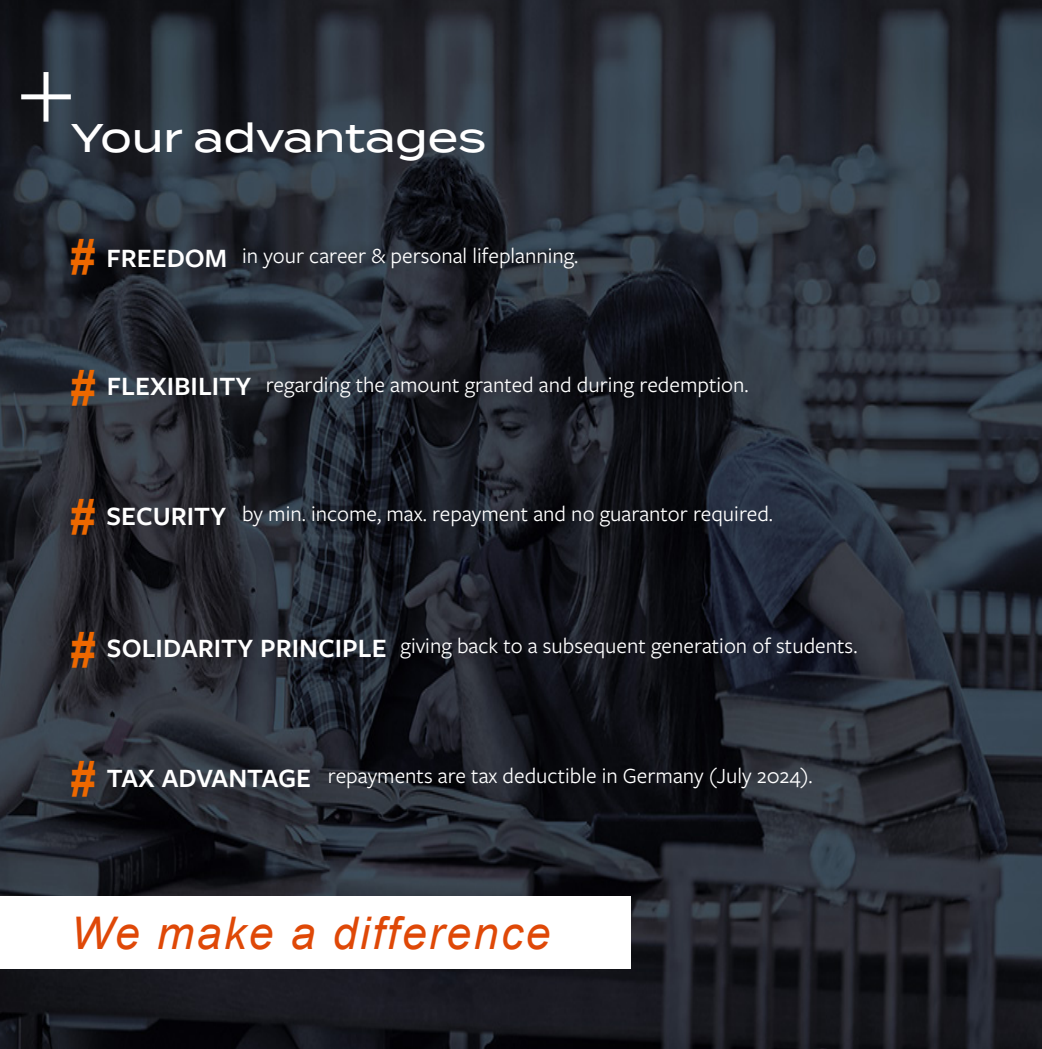
<style>
.page{position:relative;width:1042px;height:1049px;background:#fff}
.page>*{position:absolute;margin:0;border:0;box-sizing:border-box;transform-origin:0 0}
.t1{font:italic 45px "Arial";letter-spacing:.05em;color:#df4807}
.t2{font:500 40px "Termina";color:#fff}
.t3{font:600 27.5px "Freight Sans Pro";color:#fff}
.t4{font:22.5px "Freight Sans Pro";color:#fff}
.s1{font-weight:700;font-size:50px;color:#ed6800}
</style>
<div class="page">
<img style="left:0;top:0;width:1042px;height:1049px">
<div style="left:0;top:896px;width:631px;height:73px;background:#fff"></div>
<div style="left:21px;top:94px;width:50px;height:5px;background:#fff"></div>
<div style="left:44px;top:72px;width:5px;height:50px;background:#fff"></div>
<h2 class="t2" style="left:71px;top:109px;width:417px">Your advantages</h2>
<p class="t3" style="left:70px;top:239px;width:158px"><span class="s1">#</span> FREEDOM</p>
<p class="t4" style="left:242px;top:241px;width:337px">in your career &amp; personal lifeplanning.</p>
<p class="t3" style="left:71px;top:368px;width:182px"><span class="s1">#</span> FLEXIBILITY</p>
<p class="t4" style="left:266px;top:369px;width:484px">regarding the amount granted and during redemption.</p>
<p class="t3" style="left:70px;top:497px;width:157px"><span class="s1">#</span> SECURITY</p>
<p class="t4" style="left:242px;top:499px;width:532px">by min. income, max. repayment and no guarantor required.</p>
<p class="t3" style="left:71px;top:629px;width:317px"><span class="s1">#</span> SOLIDARITY PRINCIPLE</p>
<p class="t4" style="left:400px;top:631px;width:458px">giving back to a subsequent generation of students.</p>
<p class="t3" style="left:71px;top:759px;width:242px"><span class="s1">#</span> TAX ADVANTAGE</p>
<p class="t4" style="left:328px;top:761px;width:486px">repayments are tax deductible in Germany (July 2024).</p>
<h1 class="t1" style="left:71px;top:904px;width:481px">We make a difference</h1>
</div>
